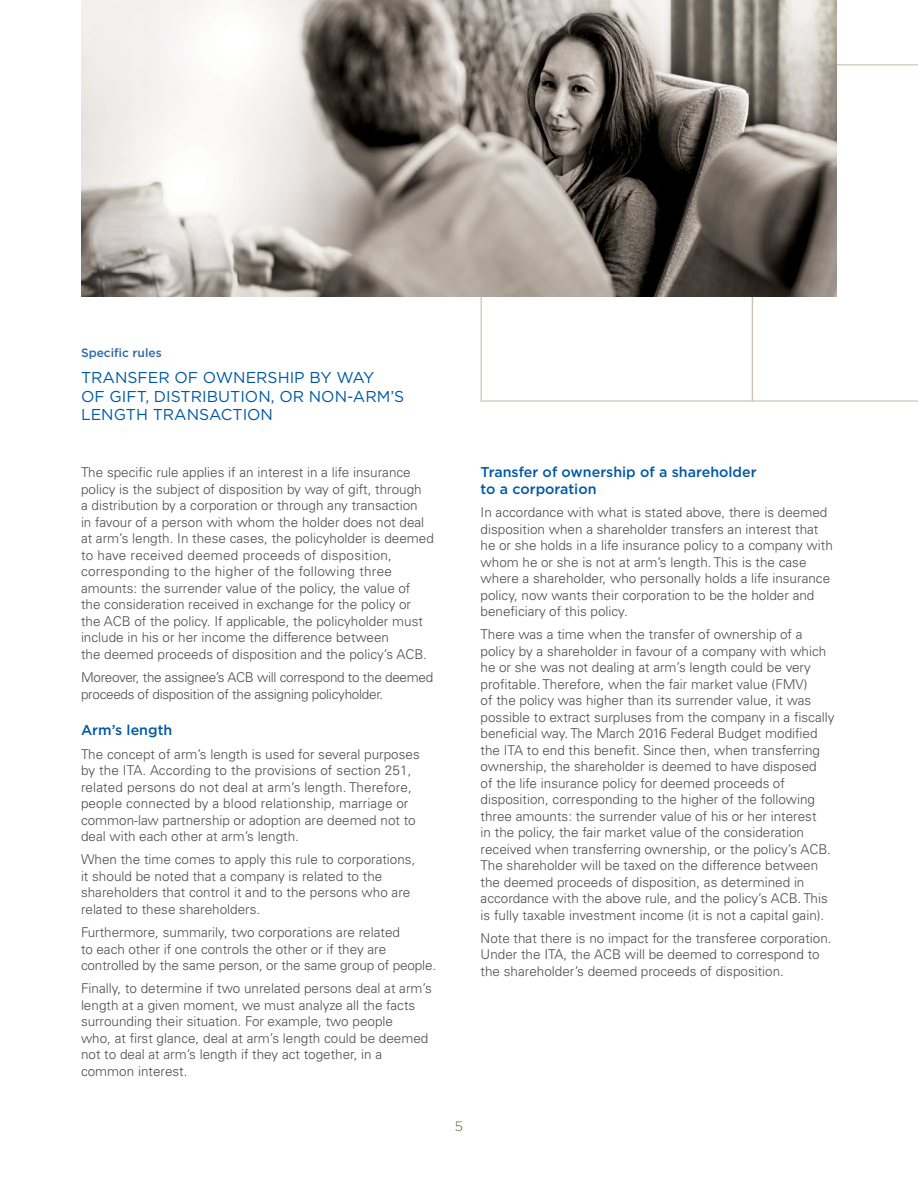
<style>
.page{position:relative;width:918px;height:1188px;background:#fff}
.page>*{position:absolute;margin:0;border:0;box-sizing:border-box;transform-origin:0 0}
.t1{font:15.75px/18.8px "Gotham";color:#0058a4}
.t2{font:500 14.25px/16.5px "Gotham";color:#0058a4}
.t3{font:300 13.5px/16.5px "Univers LT Pro 45";color:#4d4d4f}
.t4{font:300 13.5px/16.5px "Univers LT Pro 45";letter-spacing:-.02em;color:#4d4d4f}
.t5{font:300 13.5px "Gotham";color:#69552c}
.t6{font:500 12px "Gotham";color:#2c67ae}
</style>
<div class="page">
<div style="left:481px;top:261px;width:272px;height:141px;border:1px solid #cec2b4"></div>
<svg style="left:752px;top:64px;width:166px;height:338px"></svg>
<img style="left:81px;top:0;width:756px;height:297px">
<p class="t6" style="left:81px;top:345px;width:82px">Specific rules</p>
<p class="t1" style="left:81px;top:368px;width:325px">TRANSFER OF OWNERSHIP BY WAY<br>OF GIFT, DISTRIBUTION, OR NON-ARM’S<br>LENGTH TRANSACTION</p>
<p class="t3" style="left:81px;top:464px;width:354px">The specific rule applies if an interest in a life insurance policy is the subject of disposition by way of gift, through<br>a distribution by a corporation or through any transaction<br>in favour of a person with whom the holder does not deal at arm’s length. In these cases, the policyholder is deemed to have received deemed proceeds of disposition, corresponding to the higher of the following three amounts: the surrender value of the policy, the value of<br>the consideration received in exchange for the policy or the ACB of the policy. If applicable, the policyholder must include in his or her income the difference between<br>the deemed proceeds of disposition and the policy’s ACB.</p>
<p class="t4" style="left:81px;top:669px;width:354px">Moreover, the assignee’s ACB will correspond to the deemed proceeds of disposition of the assigning policyholder.</p>
<p class="t2" style="left:81px;top:722px;width:93px">Arm’s length</p>
<p class="t3" style="left:81px;top:745px;width:340px">The concept of arm’s length is used for several purposes by the ITA. According to the provisions of section 251, related persons do not deal at arm’s length. Therefore, people connected by a blood relationship, marriage or common-law partnership or adoption are deemed not to deal with each other at arm’s length.</p>
<p class="t3" style="left:81px;top:851px;width:336px">When the time comes to apply this rule to corporations, it should be noted that a company is related to the shareholders that control it and to the persons who are related to these shareholders.</p>
<p class="t3" style="left:81px;top:924px;width:357px">Furthermore, summarily, two corporations are related<br>to each other if one controls the other or if they are controlled by the same person, or the same group of people.</p>
<p class="t3" style="left:81px;top:980px;width:352px">Finally, to determine if two unrelated persons deal at arm’s length at a given moment, we must analyze all the facts surrounding their situation. For example, two people<br>who, at first glance, deal at arm’s length could be deemed not to deal at arm’s length if they act together, in a common interest.</p>
<p class="t2" style="left:481px;top:464px;width:278px">Transfer of ownership of a shareholder to a corporation</p>
<p class="t3" style="left:481px;top:504px;width:354px">In accordance with what is stated above, there is deemed disposition when a shareholder transfers an interest that he or she holds in a life insurance policy to a company with whom he or she is not at arm’s length. This is the case where a shareholder, who personally holds a life insurance policy, now wants their corporation to be the holder and beneficiary of this policy.</p>
<p class="t3" style="left:481px;top:626px;width:355px">There was a time when the transfer of ownership of a policy by a shareholder in favour of a company with which he or she was not dealing at arm’s length could be very profitable. Therefore, when the fair market value (FMV)<br>of the policy was higher than its surrender value, it was possible to extract surpluses from the company in a fiscally beneficial way. The March 2016 Federal Budget modified the ITA to end this benefit. Since then, when transferring ownership, the shareholder is deemed to have disposed<br>of the life insurance policy for deemed proceeds of disposition, corresponding to the higher of the following three amounts: the surrender value of his or her interest<br>in the policy, the fair market value of the consideration received when transferring ownership, or the policy’s ACB.<br>The shareholder will be taxed on the difference between the deemed proceeds of disposition, as determined in accordance with the above rule, and the policy’s ACB. This is fully taxable investment income (it is not a capital gain).</p>
<p class="t3" style="left:481px;top:930px;width:353px">Note that there is no impact for the transferee corporation.<br>Under the ITA, the ACB will be deemed to correspond to the shareholder’s deemed proceeds of disposition.</p>
<p class="t5" style="left:455px;top:1118px;width:10px">5</p>
</div>
